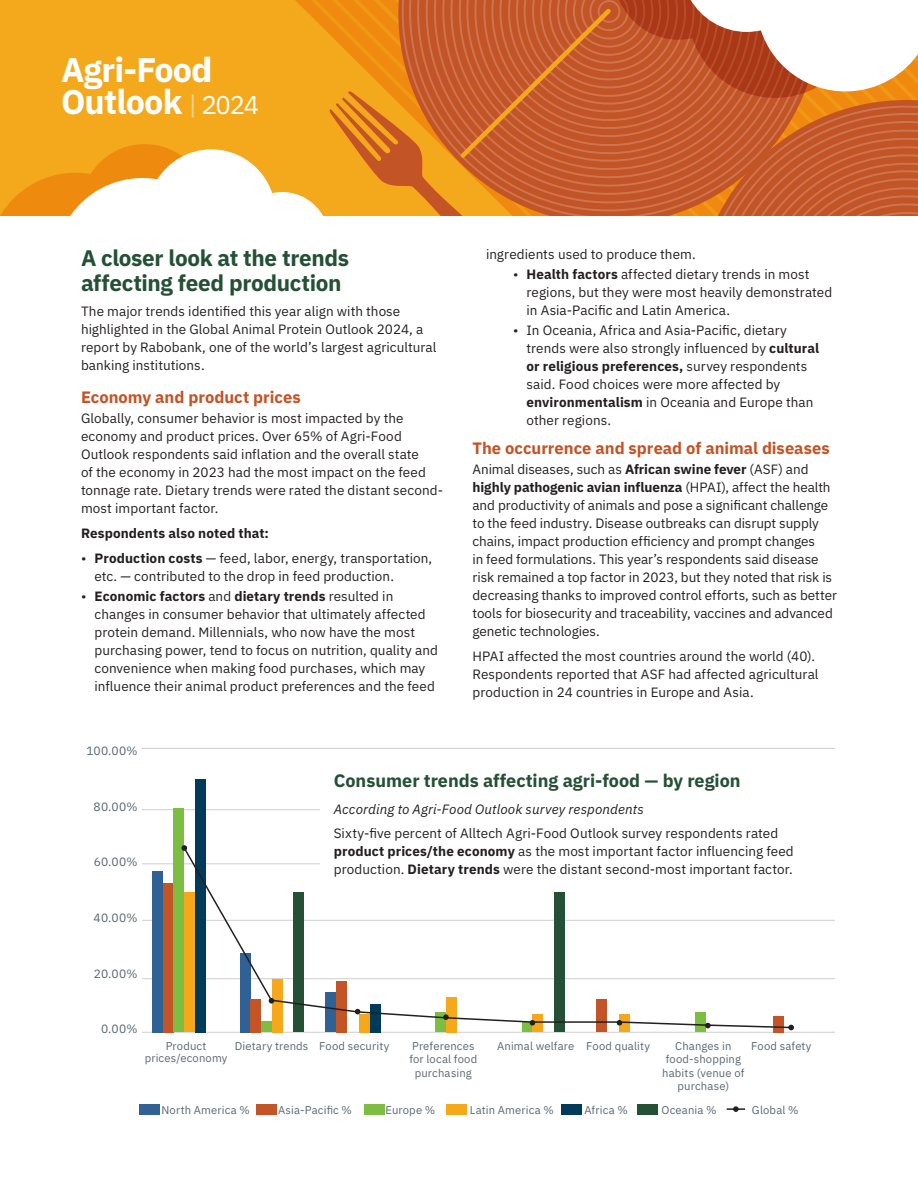
<style>
.page{position:relative;width:918px;height:1188px;background:#fff}
.page>*{position:absolute;margin:0;border:0;box-sizing:border-box;transform-origin:0 0}
.t1{font:700 34.2px/31.8px "IBM Plex Sans";letter-spacing:-.025em;color:#fff}
.t2{font:700 22.5px/25.5px "IBM Plex Sans";letter-spacing:-.015em;color:#245035}
.t3{font:700 18px "IBM Plex Sans";color:#245035}
.t4{font:700 16.5px "IBM Plex Sans";color:#c25426}
.t5{font:13.5px/18px "IBM Plex Sans";letter-spacing:.005em;color:#231f20}
.t6{font:italic 13.5px "IBM Plex Sans";letter-spacing:.005em;color:#231f20}
.t7{font:700 13.5px "IBM Plex Sans";letter-spacing:.01em;color:#231f20}
.t8{font:12px "IBM Plex Sans";letter-spacing:.025em;color:#5a6670}
.t9{font:11.25px/13.5px "IBM Plex Sans";letter-spacing:.015em;color:#5a6670;text-align:center}
.s1{font-weight:400;font-size:25.65px;color:#fbd497}
.s2{font-weight:400;font-size:25.65px}
.s3{font-weight:700}
</style>
<div class="page">
<div style="left:0;top:0;width:918px;height:216px;background:#f4a81c"></div>
<svg style="left:295px;top:0;width:34px;height:34px"></svg>
<svg style="left:0;top:144px;width:323px;height:72px"></svg>
<svg style="left:329px;top:0;width:589px;height:216px;background:#d2783d"></svg>
<hr style="left:142px;top:748px;width:693px;height:1px;background:#cececd">
<hr style="left:142px;top:809px;width:693px;height:1px;background:#cececd">
<hr style="left:142px;top:863px;width:693px;height:1px;background:#cececd">
<hr style="left:142px;top:920px;width:693px;height:1px;background:#cececd">
<hr style="left:142px;top:978px;width:693px;height:1px;background:#cececd">
<hr style="left:142px;top:1032px;width:693px;height:1px;background:#cececd">
<div style="left:152px;top:871px;width:11px;height:161px;background:#306195"></div>
<div style="left:163px;top:883px;width:11px;height:149px;background:#c25426"></div>
<div style="left:174px;top:808px;width:10px;height:224px;background:#7cbd42"></div>
<div style="left:184px;top:892px;width:11px;height:140px;background:#f5a81c"></div>
<div style="left:195px;top:779px;width:11px;height:253px;background:#013b59"></div>
<div style="left:359px;top:1014px;width:11px;height:18px;background:#f5a81c"></div>
<div style="left:370px;top:1004px;width:11px;height:28px;background:#013b59"></div>
<div style="left:240px;top:953px;width:10px;height:79px;background:#306195"></div>
<div style="left:250px;top:999px;width:11px;height:33px;background:#c25426"></div>
<div style="left:326px;top:993px;width:10px;height:39px;background:#306195"></div>
<div style="left:336px;top:981px;width:11px;height:51px;background:#c25426"></div>
<div style="left:619px;top:1015px;width:11px;height:17px;background:#f5a81c"></div>
<div style="left:597px;top:999px;width:10px;height:33px;background:#c25426"></div>
<div style="left:773px;top:1016px;width:11px;height:16px;background:#c25426"></div>
<div style="left:261px;top:1022px;width:11px;height:10px;background:#7cbd42"></div>
<div style="left:272px;top:979px;width:11px;height:53px;background:#f5a81c"></div>
<div style="left:435px;top:1012px;width:11px;height:20px;background:#7cbd42"></div>
<div style="left:696px;top:1012px;width:10px;height:20px;background:#7cbd42"></div>
<div style="left:446px;top:997px;width:11px;height:35px;background:#f5a81c"></div>
<div style="left:522px;top:1022px;width:10px;height:10px;background:#7cbd42"></div>
<div style="left:532px;top:1015px;width:11px;height:17px;background:#f5a81c"></div>
<div style="left:293px;top:892px;width:11px;height:140px;background:#245135"></div>
<div style="left:554px;top:892px;width:10px;height:140px;background:#245135"></div>
<div style="left:139px;top:1104px;width:20px;height:11px;background:#306195"></div>
<div style="left:257px;top:1104px;width:20px;height:11px;background:#c25426"></div>
<div style="left:365px;top:1104px;width:20px;height:11px;background:#7cbd42"></div>
<div style="left:447px;top:1104px;width:20px;height:11px;background:#f5a81c"></div>
<div style="left:561px;top:1104px;width:20px;height:11px;background:#013b59"></div>
<div style="left:637px;top:1104px;width:20px;height:11px;background:#245135"></div>
<svg style="left:727px;top:1106px;width:18px;height:6px"></svg>
<svg style="left:184px;top:851px;width:609px;height:178px"></svg>
<svg style="left:181px;top:845px;width:7px;height:6px"></svg>
<svg style="left:788px;top:1025px;width:6px;height:5px"></svg>
<svg style="left:269px;top:998px;width:5px;height:6px"></svg>
<svg style="left:355px;top:1009px;width:5px;height:5px"></svg>
<svg style="left:443px;top:1014px;width:6px;height:6px"></svg>
<svg style="left:530px;top:1020px;width:5px;height:6px"></svg>
<svg style="left:617px;top:1020px;width:5px;height:6px"></svg>
<svg style="left:705px;top:1023px;width:6px;height:5px"></svg>
<div style="left:320px;top:760px;width:517px;height:132px;background:#fff"></div>
<h1 class="t1" style="left:61px;top:51px;width:200px">Agri-Food<br>Outlook <span class="s1">|</span> <span class="s2">2024</span></h1>
<h2 class="t2" style="left:81px;top:243px;width:270px">A closer look at the trends affecting feed production</h2>
<p class="t5" style="left:81px;top:301px;width:357px">The major trends identified this year align with those highlighted in the Global Animal Protein Outlook 2024, a report by Rabobank, one of the world’s largest agricultural banking institutions.</p>
<p class="t4" style="left:81px;top:384px;width:221px">Economy and product prices</p>
<p class="t5" style="left:81px;top:408px;width:364px">Globally, consumer behavior is most impacted by the economy and product prices. Over 65% of Agri-Food Outlook respondents said inflation and the overall state<br>of the economy in 2023 had the most impact on the feed tonnage rate. Dietary trends were rated the distant second&shy;most important factor.</p>
<p class="t7" style="left:81px;top:523px;width:190px">Respondents also noted that:</p>
<p class="t5" style="left:94px;top:548px;width:339px;text-indent:-14px">• <span class="s3">Production costs</span> — feed, labor, energy, transportation, etc. — contributed to the drop in feed production.</p>
<p class="t5" style="left:94px;top:586px;width:345px;text-indent:-14px">• <span class="s3">Economic factors</span> and <span class="s3">dietary trends</span> resulted in changes in consumer behavior that ultimately affected protein demand. Millennials, who now have the most purchasing power, tend to focus on nutrition, quality and convenience when making food purchases, which may influence their animal product preferences and the feed</p>
<p class="t8" style="left:86px;top:741px;width:53px">100.00%</p>
<p class="t5" style="left:486px;top:244px;width:211px">ingredients used to produce them.</p>
<p class="t5" style="left:526px;top:264px;width:307px;text-indent:-14px">• <span class="s3">Health factors</span> affected dietary trends in most regions, but they were most heavily demonstrated in Asia-Pacific and Latin America.</p>
<p class="t5" style="left:526px;top:320px;width:294px;text-indent:-14px">• In Oceania, Africa and Asia-Pacific, dietary trends were also strongly influenced by <span class="s3">cultural or religious preferences,</span> survey respondents said. Food choices were more affected by <span class="s3">environmentalism</span> in Oceania and Europe than other regions.</p>
<p class="t4" style="left:472px;top:435px;width:359px">The occurrence and spread of animal diseases</p>
<p class="t5" style="left:472px;top:459px;width:366px">Animal diseases, such as <span class="s3">African swine fever</span> (ASF) and <span class="s3">highly pathogenic avian influenza</span> (HPAI), affect the health and productivity of animals and pose a significant challenge to the feed industry. Disease outbreaks can disrupt supply chains, impact production efficiency and prompt changes<br>in feed formulations. This year’s respondents said disease risk remained a top factor in 2023, but they noted that risk is decreasing thanks to improved control efforts, such as better tools for biosecurity and traceability, vaccines and advanced genetic technologies.</p>
<p class="t5" style="left:472px;top:646px;width:348px">HPAI affected the most countries around the world (40).<br>Respondents reported that ASF had affected agricultural production in 24 countries in Europe and Asia.</p>
<p class="t8" style="left:94px;top:797px;width:45px">80.00%</p>
<p class="t8" style="left:94px;top:853px;width:45px">60.00%</p>
<p class="t8" style="left:94px;top:909px;width:45px">40.00%</p>
<p class="t8" style="left:94px;top:964px;width:45px">20.00%</p>
<h3 class="t3" style="left:334px;top:766px;width:408px">Consumer trends affecting agri-food — by region</h3>
<p class="t6" style="left:334px;top:799px;width:312px">According to Agri-Food Outlook survey respondents</p>
<p class="t5" style="left:334px;top:824px;width:462px">Sixty-five percent of Alltech Agri-Food Outlook survey respondents rated <span class="s3">product prices/the economy</span> as the most important factor influencing feed production. <span class="s3">Dietary trends</span> were the distant second-most important factor.</p>
<p class="t8" style="left:101px;top:1020px;width:38px">0.00%</p>
<p class="t9" style="left:145px;top:1039px;width:84px;line-height:12px">Product prices/economy</p>
<p class="t9" style="left:235px;top:1038px;width:75px">Dietary trends</p>
<p class="t9" style="left:319px;top:1038px;width:72px">Food security</p>
<p class="t9" style="left:409px;top:1038px;width:69px">Preferences for local food purchasing</p>
<p class="t9" style="left:497px;top:1038px;width:154px">Animal welfare Food quality</p>
<p class="t9" style="left:675px;top:1038px;width:58px">Changes in</p>
<p class="t9" style="left:751px;top:1038px;width:62px">Food safety</p>
<p class="t9" style="left:662px;top:1052px;width:84px">food-shopping habits (venue of purchase)</p>
<p class="t9" style="left:161px;top:1102px;width:90px">North America %</p>
<p class="t9" style="left:278px;top:1102px;width:75px">Asia-Pacific %</p>
<p class="t9" style="left:386px;top:1102px;width:51px">Europe %</p>
<p class="t9" style="left:470px;top:1102px;width:86px">Latin America %</p>
<p class="t9" style="left:584px;top:1102px;width:45px">Africa %</p>
<p class="t9" style="left:661px;top:1102px;width:57px">Oceania %</p>
<p class="t9" style="left:752px;top:1102px;width:48px">Global %</p>
</div>
